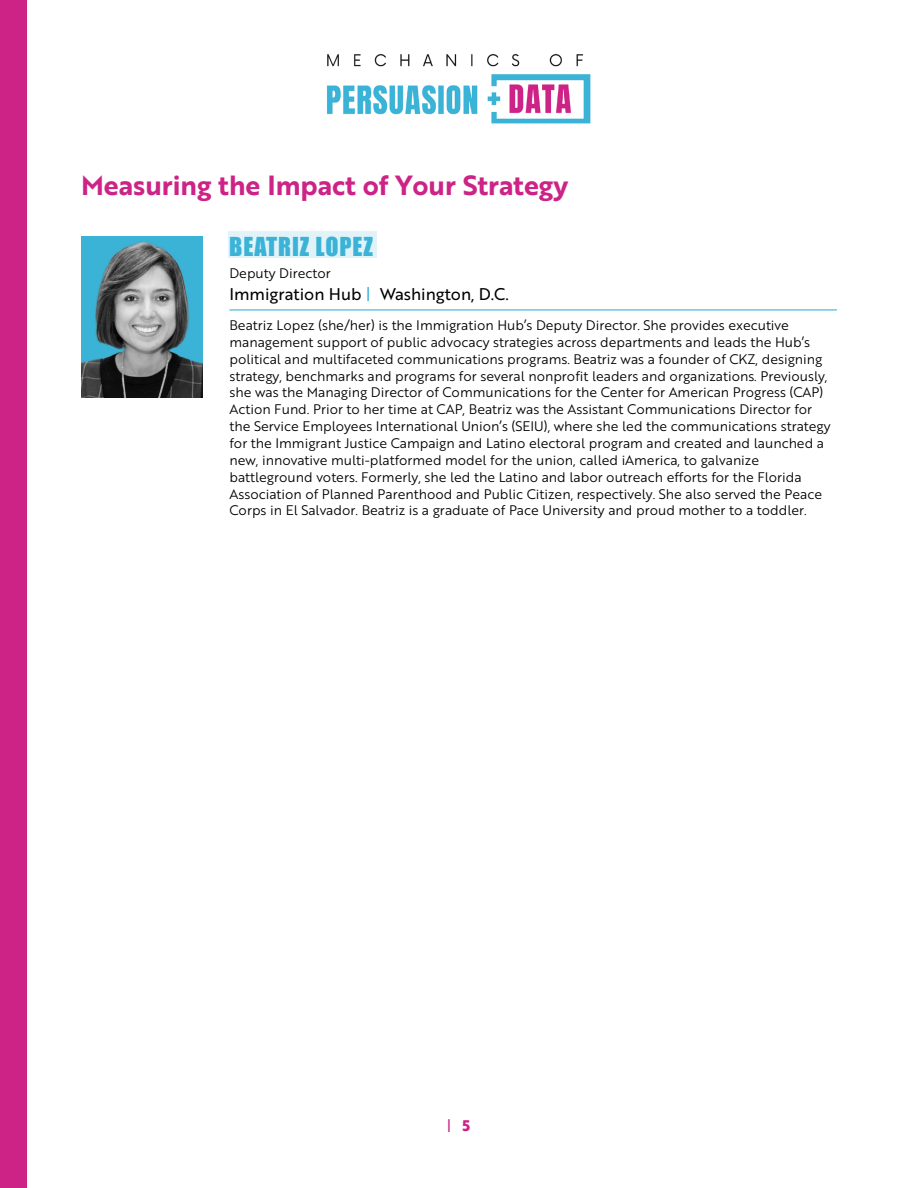
<style>
.page{position:relative;width:918px;height:1188px;background:#fff}
.page>*{position:absolute;margin:0;border:0;box-sizing:border-box;transform-origin:0 0}
.t1{font:27px "Brother 1816 Bold";color:#cd2387}
.t2{font:24px "Impact";letter-spacing:.04em;color:#3ab3d7}
.t3{font:16.5px "Brother 1816 Regular";color:#000}
.t4{font:15px "Brother 1816 Regular";color:#cd2387}
.t5{font:13.5px/16.8px "Brother 1816 Book";color:#000}
.s1{color:#3ab3d7}
.s2{font-family:"Brother 1816 Extra";font-weight:700}
</style>
<div class="page">
<div style="left:0;top:0;width:27px;height:1188px;background:#cd2387"></div>
<img style="left:326px;top:54px;width:265px;height:70px">
<div style="left:228px;top:231px;width:149px;height:27px;background:#e1f3f9"></div>
<hr style="left:229px;top:309px;width:608px;height:1px;background:#3ab3d7">
<img style="left:81px;top:236px;width:121px;height:161px">
<h1 class="t1" style="left:81px;top:165px;width:489px">Measuring the Impact of Your Strategy</h1>
<h2 class="t2" style="left:229px;top:228px;width:145px">BEATRIZ LOPEZ</h2>
<p class="t5" style="left:229px;top:264px;width:103px">Deputy Director</p>
<p class="t3" style="left:229px;top:282px;width:281px">Immigration Hub <span class="s1">|</span> Washington, D.C.</p>
<p class="t5" style="left:229px;top:316px;width:603px">Beatriz Lopez (she/her) is the Immigration Hub’s Deputy Director. She provides executive management support of public advocacy strategies across departments and leads the Hub’s political and multifaceted communications programs. Beatriz was a founder of CKZ, designing strategy, benchmarks and programs for several nonprofit leaders and organizations. Previously, she was the Managing Director of Communications for the Center for American Progress (CAP)<br>Action Fund. Prior to her time at CAP, Beatriz was the Assistant Communications Director for the Service Employees International Union’s (SEIU), where she led the communications strategy for the Immigrant Justice Campaign and Latino electoral program and created and launched a new, innovative multi-platformed model for the union, called iAmerica, to galvanize battleground voters. Formerly, she led the Latino and labor outreach efforts for the Florida Association of Planned Parenthood and Public Citizen, respectively. She also served the Peace Corps in El Salvador. Beatriz is a graduate of Pace University and proud mother to a toddler.</p>
<p class="t4" style="left:447px;top:1115px;width:25px">| <span class="s2">5</span></p>
</div>
